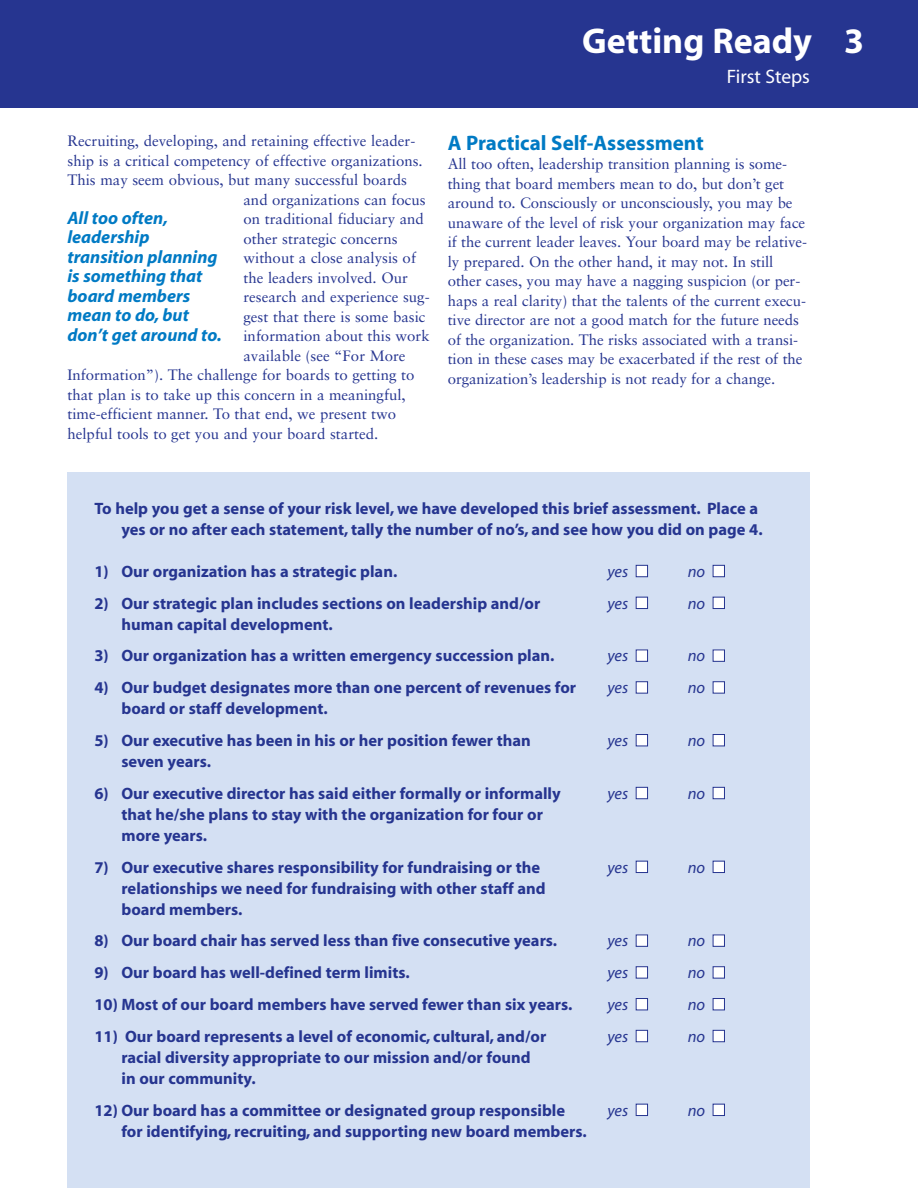
<style>
.page{position:relative;width:918px;height:1188px;background:#fff}
.page>*{position:absolute;margin:0;border:0;box-sizing:border-box;transform-origin:0 0}
.t1{font:700 36px "Myriad";color:#fff}
.t2{font:700 21px "Myriad";color:#007ac4}
.t3{font:19.5px "Myriad";color:#fff}
.t4{font:italic 700 18px/19.5px "Myriad";color:#007ac4}
.t5{font:700 16.5px/21px "Myriad";color:#263590}
.t6{font:italic 16.5px "Myriad";color:#263590}
.t7{font:15px/19.5px "Sabon";color:#263590}
.s1{color:#fff}
</style>
<div class="page">
<div style="left:0;top:0;width:918px;height:108px;background:#263590"></div>
<div style="left:68px;top:472px;width:742px;height:716px;background:#d4e0f3"></div>
<h1 class="t1" style="left:582px;top:27px;width:283px">Getting Ready 3</h1>
<h3 class="t3" style="left:727px;top:69px;width:85px">First Steps</h3>
<p class="t7" style="left:68px;top:133px;width:349px">Recruiting, developing, and retaining effective leader-</p>
<p class="t7" style="left:68px;top:152px;width:357px">ship is a critical competency of effective organizations.</p>
<p class="t7" style="left:68px;top:172px;width:341px">This may seem obvious, but many successful boards</p>
<p class="t7" style="left:243px;top:191px;width:184px">and organizations can focus</p>
<p class="t7" style="left:243px;top:211px;width:182px">on traditional fiduciary and</p>
<p class="t7" style="left:243px;top:230px;width:156px">other strategic concerns</p>
<p class="t7" style="left:243px;top:250px;width:174px">without a close analysis of</p>
<p class="t7" style="left:243px;top:269px;width:166px">the leaders involved. Our</p>
<p class="t7" style="left:243px;top:289px;width:188px">research and experience sug-</p>
<p class="t7" style="left:243px;top:308px;width:184px">gest that there is some basic</p>
<p class="t7" style="left:243px;top:328px;width:188px">information about this work</p>
<p class="t7" style="left:243px;top:347px;width:164px">available (see “For More</p>
<p class="t7" style="left:68px;top:367px;width:349px">Information”). The challenge for boards to getting to</p>
<p class="t7" style="left:68px;top:386px;width:340px">that plan is to take up this concern in a meaningful,</p>
<p class="t7" style="left:68px;top:406px;width:330px">time-efficient manner. To that end, we present two</p>
<p class="t7" style="left:68px;top:425px;width:312px">helpful tools to get you and your board started.</p>
<p class="t4" style="left:68px;top:210px;width:156px">All too often, leadership transition planning is something that board members mean to do, but don’t get around to.</p>
<h2 class="t2" style="left:448px;top:135px;width:258px">A Practical Self-Assessment</h2>
<p class="t7" style="left:448px;top:156px;width:361px">All too often, leadership transition planning is some&shy;thing that board members mean to do, but don’t get around to. Consciously or unconsciously, you may be unaware of the level of risk your organization may face if the current leader leaves. Your board may be relative&shy;ly prepared. On the other hand, it may not. In still other cases, you may have a nagging suspicion (or per&shy;haps a real clarity) that the talents of the current execu&shy;tive director are not a good match for the future needs of the organization. The risks associated with a transi&shy;tion in these cases may be exacerbated if the rest of the organization’s leadership is not ready for a change.</p>
<p class="t5" style="left:94px;top:499px;width:670px;text-align:right">To help you get a sense of your risk level, we have developed this brief assessment. Place a yes or no after each statement, tally the number of no’s, and see how you did on page 4.</p>
<p class="t5" style="left:94px;top:562px;width:304px">1) Our organization has a strategic plan.</p>
<p class="t6" style="left:607px;top:565px;width:42px">yes <span class="s1">■</span></p>
<p class="t6" style="left:688px;top:565px;width:39px">no <span class="s1">■</span></p>
<p class="t5" style="left:94px;top:594px;width:447px">2) Our strategic plan includes sections on leadership and/or</p>
<p class="t6" style="left:607px;top:597px;width:42px">yes <span class="s1">■</span></p>
<p class="t6" style="left:688px;top:597px;width:39px">no <span class="s1">■</span></p>
<p class="t5" style="left:121px;top:615px;width:213px">human capital development.</p>
<p class="t5" style="left:94px;top:647px;width:461px">3) Our organization has a written emergency succession plan.</p>
<p class="t6" style="left:607px;top:650px;width:42px">yes <span class="s1">■</span></p>
<p class="t6" style="left:688px;top:650px;width:39px">no <span class="s1">■</span></p>
<p class="t5" style="left:94px;top:678px;width:483px">4) Our budget designates more than one percent of revenues for</p>
<p class="t6" style="left:607px;top:681px;width:42px">yes <span class="s1">■</span></p>
<p class="t6" style="left:688px;top:681px;width:39px">no <span class="s1">■</span></p>
<p class="t5" style="left:121px;top:699px;width:208px">board or staff development.</p>
<p class="t5" style="left:94px;top:731px;width:438px">5) Our executive has been in his or her position fewer than</p>
<p class="t6" style="left:607px;top:734px;width:42px">yes <span class="s1">■</span></p>
<p class="t6" style="left:688px;top:734px;width:39px">no <span class="s1">■</span></p>
<p class="t5" style="left:121px;top:752px;width:91px">seven years.</p>
<p class="t5" style="left:94px;top:784px;width:468px">6) Our executive director has said either formally or informally</p>
<p class="t6" style="left:607px;top:787px;width:42px">yes <span class="s1">■</span></p>
<p class="t6" style="left:688px;top:787px;width:39px">no <span class="s1">■</span></p>
<p class="t5" style="left:121px;top:805px;width:423px">that he/she plans to stay with the organization for four or more years.</p>
<p class="t5" style="left:94px;top:858px;width:447px">7) Our executive shares responsibility for fundraising or the</p>
<p class="t6" style="left:607px;top:861px;width:42px">yes <span class="s1">■</span></p>
<p class="t6" style="left:688px;top:861px;width:39px">no <span class="s1">■</span></p>
<p class="t5" style="left:121px;top:879px;width:426px">relationships we need for fundraising with other staff and board members.</p>
<p class="t5" style="left:94px;top:932px;width:464px">8) Our board chair has served less than five consecutive years.</p>
<p class="t6" style="left:607px;top:935px;width:42px">yes <span class="s1">■</span></p>
<p class="t6" style="left:688px;top:935px;width:39px">no <span class="s1">■</span></p>
<p class="t5" style="left:94px;top:963px;width:317px">9) Our board has well-defined term limits.</p>
<p class="t6" style="left:607px;top:966px;width:42px">yes <span class="s1">■</span></p>
<p class="t6" style="left:688px;top:966px;width:39px">no <span class="s1">■</span></p>
<p class="t5" style="left:94px;top:995px;width:479px">10) Most of our board members have served fewer than six years.</p>
<p class="t6" style="left:607px;top:998px;width:42px">yes <span class="s1">■</span></p>
<p class="t6" style="left:688px;top:998px;width:39px">no <span class="s1">■</span></p>
<p class="t5" style="left:94px;top:1027px;width:453px">11) Our board represents a level of economic, cultural, and/or</p>
<p class="t6" style="left:607px;top:1030px;width:42px">yes <span class="s1">■</span></p>
<p class="t6" style="left:688px;top:1030px;width:39px">no <span class="s1">■</span></p>
<p class="t5" style="left:121px;top:1048px;width:411px">racial diversity appropriate to our mission and/or found in our community.</p>
<p class="t5" style="left:94px;top:1101px;width:472px">12) Our board has a committee or designated group responsible</p>
<p class="t6" style="left:607px;top:1104px;width:42px">yes <span class="s1">■</span></p>
<p class="t6" style="left:688px;top:1104px;width:39px">no <span class="s1">■</span></p>
<p class="t5" style="left:121px;top:1122px;width:467px">for identifying, recruiting, and supporting new board members.</p>
</div>
